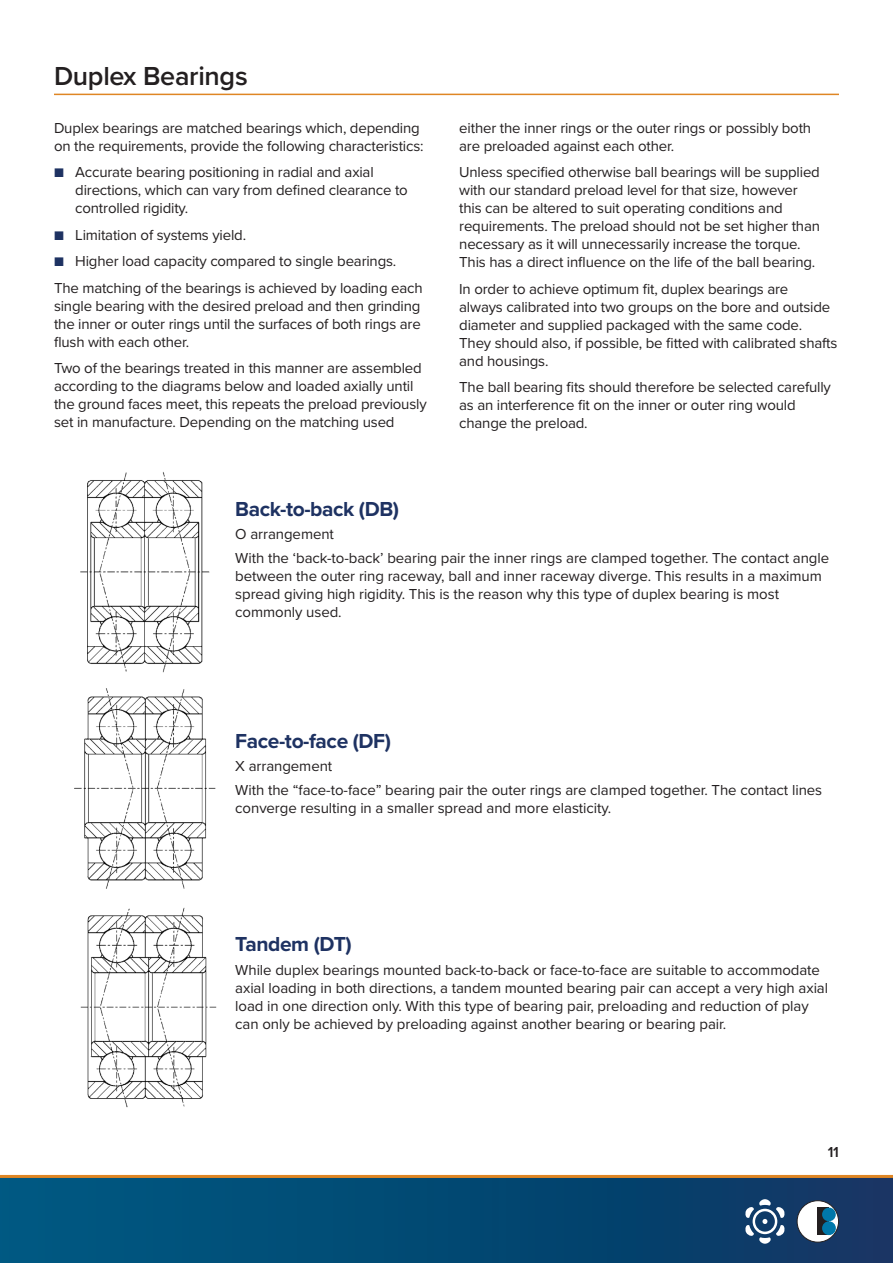
<style>
.page{position:relative;width:893px;height:1263px;background:#fff}
.page>*{position:absolute;margin:0;border:0;box-sizing:border-box;transform-origin:0 0}
.t1{font:600 27px "Proxima Nova";letter-spacing:-.01em;color:#231f20}
.t2{font:700 21px "Proxima Nova";letter-spacing:-.02em;color:#1e3262}
.t3{font:15px/18px "Proxima Nova";letter-spacing:-.01em;color:#231f20}
.t4{font:600 15px "Proxima Nova";color:#231f20}
.s1{color:#1e3262}
</style>
<div class="page">
<div style="left:0;top:1178px;width:893px;height:85px;background:linear-gradient(to right,#005a82,#103663)"></div>
<hr style="left:0;top:1175px;width:893px;height:3px;background:#df8624">
<hr style="left:54px;top:94px;width:785px;height:1px;background:#df8624">
<img style="left:80px;top:907px;width:137px;height:201px">
<img style="left:74px;top:688px;width:142px;height:201px">
<img style="left:80px;top:472px;width:130px;height:201px">
<div style="left:797px;top:1201px;width:41px;height:41px;background:#fff;border-radius:50%"></div>
<div style="left:797px;top:1200px;width:42px;height:42px;border:1px solid #231f20;border-radius:50%"></div>
<div style="left:818px;top:1207px;width:11px;height:28px;background:#231f20"></div>
<div style="left:822px;top:1207px;width:14px;height:14px;background:#0078aa;border-radius:50%"></div>
<div style="left:822px;top:1221px;width:14px;height:14px;background:#0078aa;border-radius:50%"></div>
<svg style="left:745px;top:1199px;width:40px;height:45px"></svg>
<p class="t1" style="left:54px;top:56px;width:195px">Duplex Bearings</p>
<p class="t3" style="left:54px;top:118px;width:371px">Duplex bearings are matched bearings which, depending on the requirements, provide the following characteristics:</p>
<p class="t3" style="left:75px;top:163px;width:334px;text-indent:-21px"><span class="s1">■</span> Accurate bearing positioning in radial and axial directions, which can vary from defined clearance to controlled rigidity.</p>
<p class="t3" style="left:54px;top:225px;width:194px"><span class="s1">■</span> Limitation of systems yield.</p>
<p class="t3" style="left:54px;top:252px;width:344px"><span class="s1">■</span> Higher load capacity compared to single bearings.</p>
<p class="t3" style="left:54px;top:278px;width:370px">The matching of the bearings is achieved by loading each single bearing with the desired preload and then grinding the inner or outer rings until the surfaces of both rings are flush with each other.</p>
<p class="t3" style="left:54px;top:359px;width:374px">Two of the bearings treated in this manner are assembled according to the diagrams below and loaded axially until the ground faces meet, this repeats the preload previously set in manufacture. Depending on the matching used</p>
<p class="t3" style="left:459px;top:118px;width:353px">either the inner rings or the outer rings or possibly both are preloaded against each other.</p>
<p class="t3" style="left:459px;top:163px;width:362px">Unless specified otherwise ball bearings will be supplied with our standard preload level for that size, however this can be altered to suit operating conditions and requirements. The preload should not be set higher than necessary as it will unnecessarily increase the torque.<br>This has a direct influence on the life of the ball bearing.</p>
<p class="t3" style="left:459px;top:279px;width:380px">In order to achieve optimum fit, duplex bearings are<br>always calibrated into two groups on the bore and outside diameter and supplied packaged with the same code.<br>They should also, if possible, be fitted with calibrated shafts and housings.</p>
<p class="t3" style="left:459px;top:378px;width:373px">The ball bearing fits should therefore be selected carefully as an interference fit on the inner or outer ring would change the preload.</p>
<p class="t2" style="left:235px;top:493px;width:165px">Back-to-back (DB)</p>
<p class="t3" style="left:235px;top:525px;width:100px">O arrangement</p>
<p class="t3" style="left:235px;top:548px;width:595px">With the ‘back-to-back’ bearing pair the inner rings are clamped together. The contact angle between the outer ring raceway, ball and inner raceway diverge. This results in a maximum spread giving high rigidity. This is the reason why this type of duplex bearing is most commonly used.</p>
<p class="t2" style="left:235px;top:725px;width:157px">Face-to-face (DF)</p>
<p class="t3" style="left:235px;top:756px;width:99px">X arrangement</p>
<p class="t3" style="left:235px;top:780px;width:588px">With the “face-to-face” bearing pair the outer rings are clamped together. The contact lines converge resulting in a smaller spread and more elasticity.</p>
<p class="t2" style="left:235px;top:929px;width:118px">Tandem (DT)</p>
<p class="t3" style="left:235px;top:960px;width:594px">While duplex bearings mounted back-to-back or face-to-face are suitable to accommodate axial loading in both directions, a tandem mounted bearing pair can accept a very high axial load in one direction only. With this type of bearing pair, preloading and reduction of play can only be achieved by preloading against another bearing or bearing pair.</p>
<p class="t4" style="left:828px;top:1141px;width:13px">11</p>
</div>
